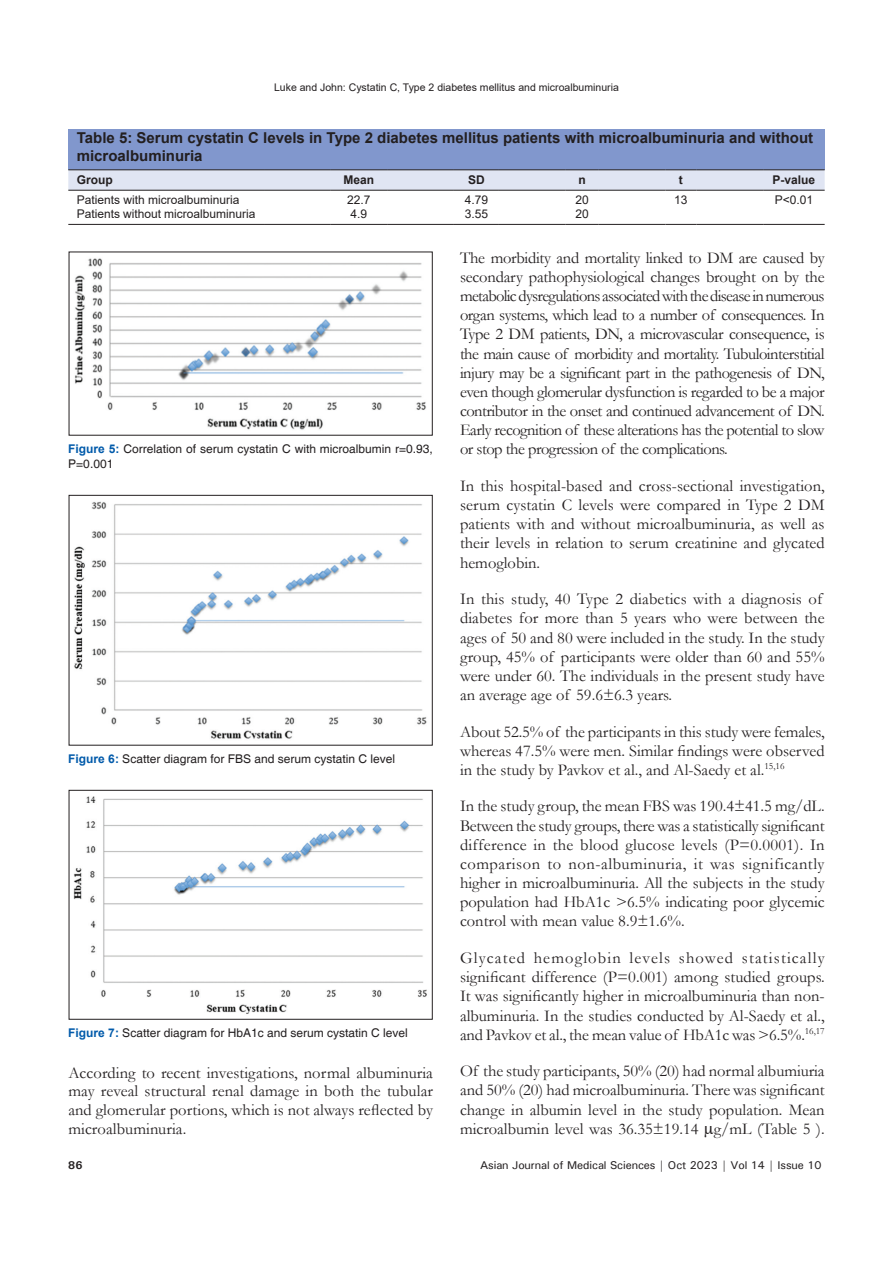
<style>
.page{position:relative;width:893px;height:1263px;background:#fff}
.page>*{position:absolute;margin:0;border:0;box-sizing:border-box;transform-origin:0 0}
.TX{font:16.5px/19.2px "Garamond";color:#231f20;text-align:justify}
.TT{font:700 15px/18px "Helvetica";color:#231f20}
.FGC{font:12px/15px "Helvetica";color:#231f20}
.TBL{font:12px "Arial";color:#231f20}
.TB{font:12px "Arial";color:#231f20}
.TCH{font:700 12px "Arial";color:#231f20}
.t1{font:500 11.25px "Univers";letter-spacing:-.01em;color:#231f20}
.t2{font:700 11.25px "Univers";color:#231f20}
.t3{font:10.5px "Arial";color:#231f20}
.s1{font-weight:700;color:#015aaa}
</style>
<div class="page">
<div style="left:68px;top:129px;width:757px;height:41px;background:#8197cd"></div>
<svg style="left:68px;top:170px;width:757px;height:20px;background:#dadeec"></svg>
<hr style="left:68px;top:224px;width:196px;height:1px;background:#231f20">
<hr style="left:264px;top:224px;width:67px;height:1px;background:#231f20">
<hr style="left:331px;top:224px;width:56px;height:1px;background:#231f20">
<hr style="left:387px;top:224px;width:67px;height:1px;background:#231f20">
<hr style="left:454px;top:224px;width:45px;height:1px;background:#231f20">
<hr style="left:499px;top:224px;width:67px;height:1px;background:#231f20">
<hr style="left:566px;top:224px;width:33px;height:1px;background:#231f20">
<hr style="left:599px;top:224px;width:67px;height:1px;background:#231f20">
<hr style="left:666px;top:224px;width:30px;height:1px;background:#231f20">
<hr style="left:696px;top:224px;width:67px;height:1px;background:#231f20">
<hr style="left:763px;top:224px;width:62px;height:1px;background:#231f20">
<hr style="left:68px;top:190px;width:196px;height:1px;background:#231f20">
<hr style="left:264px;top:190px;width:67px;height:1px;background:#231f20">
<hr style="left:331px;top:190px;width:56px;height:1px;background:#231f20">
<hr style="left:387px;top:190px;width:67px;height:1px;background:#231f20">
<hr style="left:454px;top:190px;width:45px;height:1px;background:#231f20">
<hr style="left:499px;top:190px;width:67px;height:1px;background:#231f20">
<hr style="left:566px;top:190px;width:33px;height:1px;background:#231f20">
<hr style="left:599px;top:190px;width:67px;height:1px;background:#231f20">
<hr style="left:666px;top:190px;width:30px;height:1px;background:#231f20">
<hr style="left:696px;top:190px;width:67px;height:1px;background:#231f20">
<hr style="left:763px;top:190px;width:62px;height:1px;background:#231f20">
<hr style="left:68px;top:169px;width:196px;height:1px;background:#231f20">
<hr style="left:264px;top:169px;width:67px;height:1px;background:#231f20">
<hr style="left:331px;top:169px;width:56px;height:1px;background:#231f20">
<hr style="left:387px;top:169px;width:67px;height:1px;background:#231f20">
<hr style="left:454px;top:169px;width:45px;height:1px;background:#231f20">
<hr style="left:499px;top:169px;width:67px;height:1px;background:#231f20">
<hr style="left:566px;top:169px;width:33px;height:1px;background:#231f20">
<hr style="left:599px;top:169px;width:67px;height:1px;background:#231f20">
<hr style="left:666px;top:169px;width:30px;height:1px;background:#231f20">
<hr style="left:696px;top:169px;width:67px;height:1px;background:#231f20">
<hr style="left:763px;top:169px;width:62px;height:1px;background:#231f20">
<img style="left:74px;top:501px;width:353px;height:238px">
<img style="left:75px;top:258px;width:351px;height:172px">
<img style="left:73px;top:796px;width:354px;height:218px">
<div style="left:69px;top:790px;width:363px;height:229px;border:1px solid #231f20"></div>
<p class="t3" style="left:274px;top:80px;width:346px">Luke and John: Cystatin C, Type 2 diabetes mellitus and microalbuminuria</p>
<p class="TT" style="left:77px;top:129px;width:738px">Table 5: Serum cystatin C levels in Type 2 diabetes mellitus patients with microalbuminuria and without microalbuminuria</p>
<p class="TCH" style="left:77px;top:171px;width:38px">Group</p>
<p class="TCH" style="left:344px;top:171px;width:32px">Mean</p>
<p class="TCH" style="left:468px;top:171px;width:18px">SD</p>
<p class="TCH" style="left:579px;top:171px;width:9px">n</p>
<p class="TCH" style="left:679px;top:171px;width:5px">t</p>
<p class="TCH" style="left:773px;top:171px;width:44px">P‑value</p>
<p class="TB" style="left:77px;top:191px;width:164px">Patients with microalbuminuria</p>
<p class="TB" style="left:347px;top:191px;width:25px">22.7</p>
<p class="TB" style="left:465px;top:191px;width:25px">4.79</p>
<p class="TB" style="left:576px;top:191px;width:15px">20</p>
<p class="TBL" style="left:674px;top:191px;width:15px">13</p>
<p class="TBL" style="left:775px;top:191px;width:40px">P&lt;0.01</p>
<p class="TBL" style="left:77px;top:206px;width:180px">Patients without microalbuminuria</p>
<p class="TBL" style="left:351px;top:206px;width:18px">4.9</p>
<p class="TBL" style="left:465px;top:206px;width:25px">3.55</p>
<p class="TBL" style="left:576px;top:206px;width:15px">20</p>
<p class="FGC" style="left:68px;top:442px;width:366px"><span class="s1">Figure 5:</span> Correlation of serum cystatin C with microalbumin r=0.93,<br>P=0.001</p>
<p class="FGC" style="left:68px;top:752px;width:328px"><span class="s1">Figure 6:</span> Scatter diagram for FBS and serum cystatin C level</p>
<p class="FGC" style="left:68px;top:1026px;width:341px"><span class="s1">Figure 7:</span> Scatter diagram for HbA1c and serum cystatin C level</p>
<p class="TX" style="left:68px;top:1063px;width:366px;line-height:18.8px">According to recent investigations, normal albuminuria may reveal structural renal damage in both the tubular and glomerular portions, which is not always reflected by microalbuminuria.</p>
<p class="TX" style="left:460px;top:247px;width:366px">The morbidity and mortality linked to DM are caused by secondary pathophysiological changes brought on by the metabolic dysregulations associated with the disease in numerous organ systems, which lead to a number of consequences. In Type 2 DM patients, DN, a microvascular consequence, is the main cause of morbidity and mortality. Tubulointerstitial injury may be a significant part in the pathogenesis of DN, even though glomerular dysfunction is regarded to be a major contributor in the onset and continued advancement of DN.<br>Early recognition of these alterations has the potential to slow or stop the progression of the complications.</p>
<p class="TX" style="left:460px;top:476px;width:366px">In this hospital-based and cross-sectional investigation, serum cystatin C levels were compared in Type 2 DM patients with and without microalbuminuria, as well as their levels in relation to serum creatinine and glycated hemoglobin.</p>
<p class="TX" style="left:460px;top:589px;width:366px;text-align:left">In this study, 40 Type 2 diabetics with a diagnosis of diabetes for more than 5 years who were between the ages of 50 and 80 were included in the study. In the study group, 45% of participants were older than 60 and 55% were under 60. The individuals in the present study have an average age of 59.6±6.3 years.</p>
<p class="TX" style="left:460px;top:721px;width:366px">About 52.5% of the participants in this study were females, whereas 47.5% were men. Similar findings were observed in the study by Pavkov et al., and Al-Saedy et al.<sup>15,16</sup></p>
<p class="TX" style="left:460px;top:796px;width:366px">In the study group, the mean FBS was 190.4±41.5 mg/dL.<br>Between the study groups, there was a statistically significant difference in the blood glucose levels (P=0.0001). In comparison to non-albuminuria, it was significantly higher in microalbuminuria. All the subjects in the study population had HbA1c &gt;6.5% indicating poor glycemic control with mean value 8.9±1.6%.</p>
<p class="TX" style="left:460px;top:948px;width:366px">Glycated hemoglobin levels showed statistically significant difference (P=0.001) among studied groups.<br>It was significantly higher in microalbuminuria than non&shy;albuminuria. In the studies conducted by Al-Saedy et al., and Pavkov et al., the mean value of HbA1c was &gt;6.5%.<sup>16,17</sup></p>
<p class="TX" style="left:460px;top:1061px;width:366px">Of the study participants, 50% (20) had normal albumiuria and 50% (20) had microalbuminuria. There was significant change in albumin level in the study population. Mean microalbumin level was 36.35±19.14 g/mL (Table 5 ).</p>
<p class="t2" style="left:68px;top:1158px;width:16px">86</p>
<p class="t1" style="left:480px;top:1157px;width:343px">Asian Journal of Medical Sciences | Oct 2023 | Vol 14 | Issue 10</p>
</div>
